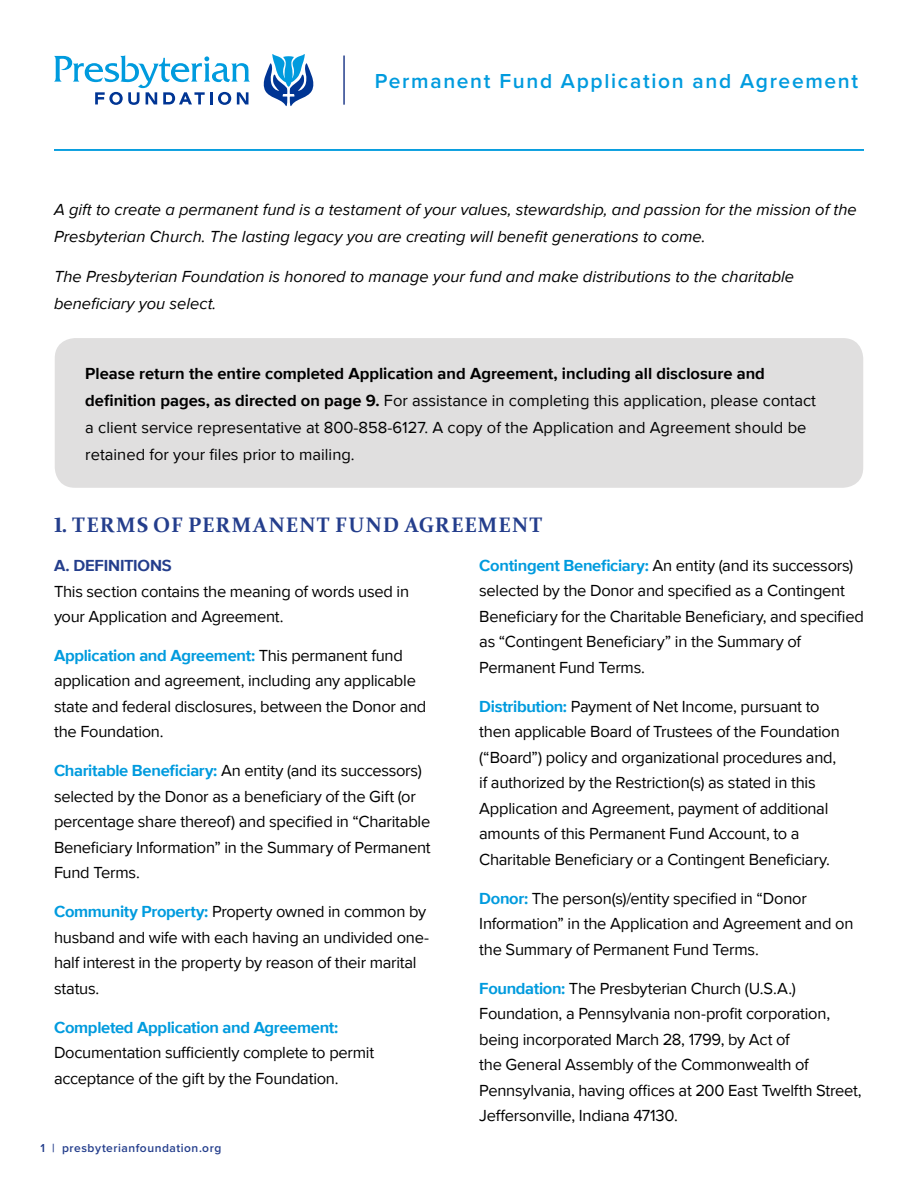
<style>
.page{position:relative;width:918px;height:1188px;background:#fff}
.page>*{position:absolute;margin:0;border:0;box-sizing:border-box;transform-origin:0 0}
.t1{font:600 21px "Proxima Nova";letter-spacing:.08em;color:#009bde}
.t2{font:700 21px "Constantia";letter-spacing:.05em;color:#243e8c}
.t3{font:16.5px/25.5px "Proxima Nova";letter-spacing:-.015em;color:#000}
.t4{font:italic 16.5px/27px "Proxima Nova";color:#000}
.t5{font:700 16.5px "Proxima Nova";letter-spacing:-.02em;color:#009bde}
.t6{font:700 16.5px "Proxima Nova";letter-spacing:-.01em;color:#243e8c}
.t7{font:600 12px "Proxima Nova";letter-spacing:.045em;color:#243e8c}
.s1{font-weight:700}
.s2{font-weight:700;color:#009bde}
</style>
<div class="page">
<div style="left:55px;top:338px;width:808px;height:150px;background:#e0dfdf;border-radius:20px"></div>
<svg style="left:263px;top:54px;width:50px;height:52px"></svg>
<svg style="left:54px;top:55px;width:196px;height:50px"></svg>
<hr style="left:343px;top:56px;width:2px;height:49px;background:#243e8c">
<hr style="left:54px;top:149px;width:810px;height:2px;background:#009bde">
<p class="t1" style="left:375px;top:66px;width:485px">Permanent Fund Application and Agreement</p>
<p class="t4" style="left:54px;top:195px;width:804px">A gift to create a permanent fund is a testament of your values, stewardship, and passion for the mission of the<br>Presbyterian Church. The lasting legacy you are creating will benefit generations to come.</p>
<p class="t4" style="left:54px;top:263px;width:742px">The Presbyterian Foundation is honored to manage your fund and make distributions to the charitable beneficiary you select.</p>
<p class="t3" style="left:85px;top:359px;width:732px;line-height:27px"><span class="s1">Please return the entire completed Application and Agreement, including all disclosure and definition pages, as directed on page 9.</span> For assistance in completing this application, please contact a client service representative at 800-858-6127. A copy of the Application and Agreement should be retained for your files prior to mailing.</p>
<p class="t2" style="left:54px;top:510px;width:490px">1. TERMS OF PERMANENT FUND AGREEMENT</p>
<p class="t6" style="left:54px;top:553px;width:119px">A. DEFINITIONS</p>
<p class="t3" style="left:54px;top:578px;width:357px">This section contains the meaning of words used in your Application and Agreement.</p>
<p class="t3" style="left:54px;top:642px;width:374px"><span class="s2">Application and Agreement:</span> This permanent fund application and agreement, including any applicable state and federal disclosures, between the Donor and the Foundation.</p>
<p class="t3" style="left:54px;top:758px;width:378px"><span class="s2">Charitable Beneficiary:</span> An entity (and its successors) selected by the Donor as a beneficiary of the Gift (or percentage share thereof) and specified in “Charitable Beneficiary Information” in the Summary of Permanent Fund Terms.</p>
<p class="t3" style="left:54px;top:899px;width:377px"><span class="s2">Community Property:</span> Property owned in common by husband and wife with each having an undivided one&shy;half interest in the property by reason of their marital status.</p>
<p class="t5" style="left:54px;top:1015px;width:286px">Completed Application and Agreement:</p>
<p class="t3" style="left:54px;top:1040px;width:322px">Documentation sufficiently complete to permit acceptance of the gift by the Foundation.</p>
<p class="t3" style="left:479px;top:552px;width:386px"><span class="s2">Contingent Beneficiary:</span> An entity (and its successors) selected by the Donor and specified as a Contingent Beneficiary for the Charitable Beneficiary, and specified as “Contingent Beneficiary” in the Summary of Permanent Fund Terms.</p>
<p class="t3" style="left:479px;top:693px;width:362px"><span class="s2">Distribution:</span> Payment of Net Income, pursuant to then applicable Board of Trustees of the Foundation (“Board”) policy and organizational procedures and, if authorized by the Restriction(s) as stated in this Application and Agreement, payment of additional amounts of this Permanent Fund Account, to a Charitable Beneficiary or a Contingent Beneficiary.</p>
<p class="t3" style="left:479px;top:885px;width:376px"><span class="s2">Donor:</span> The person(s)/entity specified in “Donor<br>Information” in the Application and Agreement and on the Summary of Permanent Fund Terms.</p>
<p class="t3" style="left:479px;top:975px;width:384px"><span class="s2">Foundation:</span> The Presbyterian Church (U.S.A.)<br>Foundation, a Pennsylvania non-profit corporation, being incorporated March 28, 1799, by Act of<br>the General Assembly of the Commonwealth of Pennsylvania, having offices at 200 East Twelfth Street, Jeffersonville, Indiana 47130.</p>
<p class="t7" style="left:40px;top:1139px;width:182px">1 | presbyterianfoundation.org</p>
</div>
